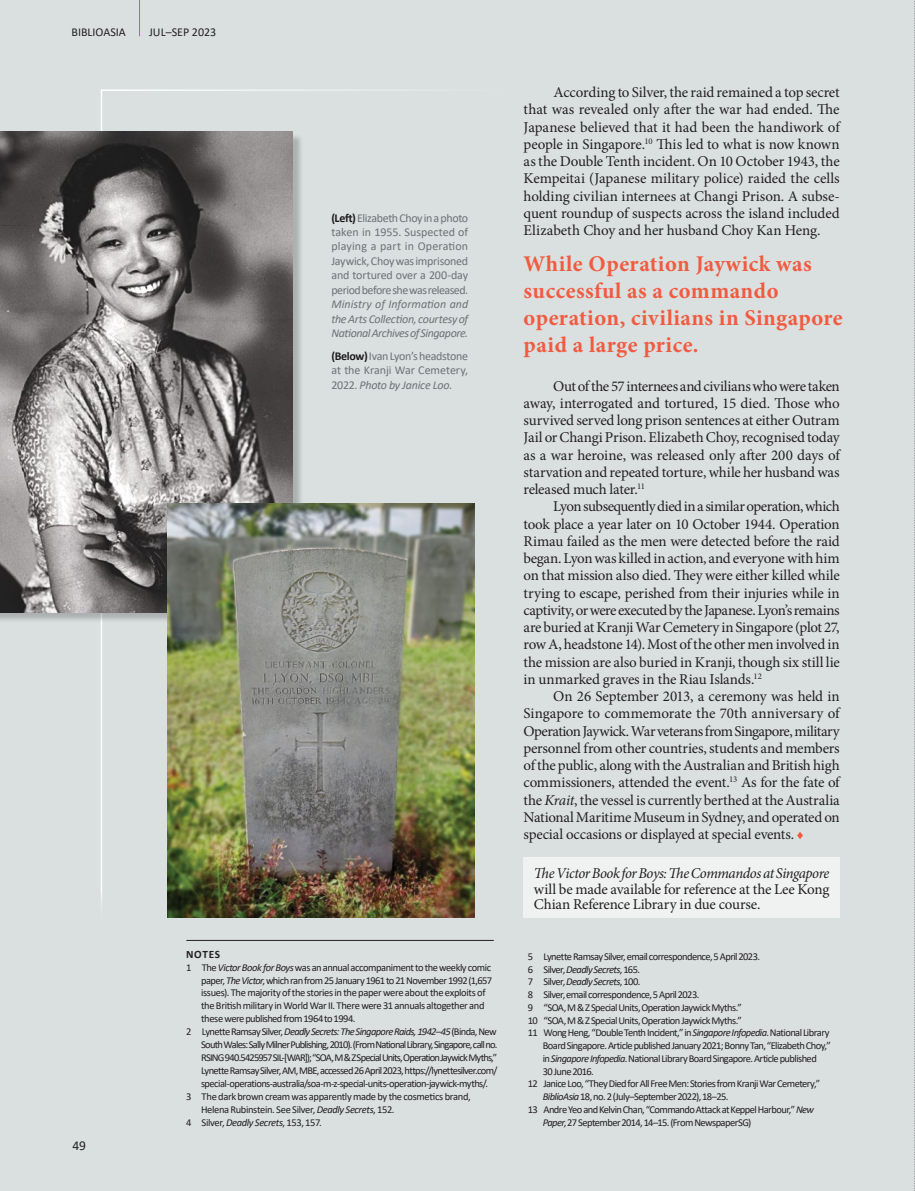
<style>
.page{position:relative;width:915px;height:1191px;background:#fff}
.page>*{position:absolute;margin:0;border:0;box-sizing:border-box;transform-origin:0 0}
.t1{font:700 22.5px/27px "Minion Pro";letter-spacing:.02em;color:#f15b40}
.t2{font:15px/17.2px "Minion Pro";letter-spacing:-.015em;color:#231f20;text-align:justify}
.t3{font:italic 15px "Minion Pro";letter-spacing:-.03em;color:#231f20}
.t4{font:13.5px "Calibri";color:#231f20}
.t5{font:12px/14.4px "Calibri";letter-spacing:-.025em;color:#808285;text-align:justify}
.t6{font:italic 12px/14.4px "Calibri";letter-spacing:-.035em;color:#808285;text-align:justify}
.t7{font:12px "Calibri";color:#231f20}
.t8{font:700 11.25px "Calibri";letter-spacing:.06em;color:#231f20}
.t9{font:10.5px "Calibri";letter-spacing:-.055em;color:#231f20}
.t10{font:10.5px "Calibri";letter-spacing:-.035em;color:#231f20}
.t11{font:10.5px "Calibri";letter-spacing:-.075em;color:#231f20}
.t12{font:10.5px "Calibri";letter-spacing:-.08em;color:#231f20}
.t13{font:italic 10.5px "Calibri";letter-spacing:-.06em;color:#231f20}
.s1{font-weight:700;color:#231f20}
.s2{font-style:italic}
.s3{font-style:normal}
</style>
<div class="page">
<div style="left:0;top:0;width:914px;height:1191px;background:#dae0e0"></div>
<svg style="left:100px;top:89px;width:375px;height:829px"></svg>
<div style="left:0;top:133px;width:303px;height:490px;background:#231f20;opacity:.25"></div>
<img style="left:0;top:132px;width:293px;height:480px">
<hr style="left:186px;top:940px;width:307px;height:1px;background:#231f20">
<img style="left:167px;top:503px;width:307px;height:414px">
<svg style="left:797px;top:832px;width:5px;height:7px"></svg>
<div style="left:61px;top:889px;width:79px;height:80px;background:#dae0e0;border-radius:50%"></div>
<div style="left:523px;top:857px;width:316px;height:60px;background:#f0f2f1"></div>
<hr style="left:139px;top:0;width:1px;height:36px;background:#f15b40">
<svg style="left:914px;top:0;width:1px;height:1191px"></svg>
<p class="t7" style="left:71px;top:24px;width:56px">BIBLIOASIA</p>
<p class="t7" style="left:149px;top:24px;width:69px">JUL–SEP 2023</p>
<p class="t5" style="left:331px;top:210px;width:138px"><span class="s1">(Left)</span> Elizabeth Choy in a photo taken in 1955. Suspected of playing a part in Operation Jaywick, Choy was imprisoned and tortured over a 200-day period before she was released.</p>
<p class="t6" style="left:331px;top:296px;width:138px">Ministry of Information and the Arts Collection, courtesy of National Archives of Singapore.</p>
<p class="t5" style="left:331px;top:348px;width:138px"><span class="s1">(Below)</span> Ivan Lyon’s headstone at the Kranji War Cemetery, 2022. <span class="s2">Photo by Janice Loo.</span></p>
<p class="t4" style="left:72px;top:1136px;width:15px">49</p>
<p class="t8" style="left:186px;top:946px;width:35px">NOTES</p>
<p class="t9" style="left:186px;top:960px;width:306px">1 The <span class="s2">Victor Book for Boys</span> was an annual accompaniment to the weekly comic</p>
<p class="t9" style="left:201px;top:972px;width:292px">paper, <span class="s2">The Victor</span>, which ran from 25 January 1961 to 21 November 1992 (1,657</p>
<p class="t10" style="left:201px;top:985px;width:286px">issues). The majority of the stories in the paper were about the exploits of</p>
<p class="t10" style="left:201px;top:998px;width:285px">the British military in World War II. There were 31 annuals altogether and</p>
<p class="t9" style="left:201px;top:1011px;width:156px">these were published from 1964 to 1994.</p>
<p class="t13" style="left:186px;top:1024px;width:312px"><span class="s3">2 Lynette Ramsay Silver,</span> Deadly Secrets: The Singapore Raids, 1942–45 <span class="s3">(Binda, New</span></p>
<p class="t11" style="left:201px;top:1037px;width:298px">South Wales: Sally Milner Publishing,2010).(From NationalLibrary,Singapore,callno.</p>
<p class="t12" style="left:201px;top:1050px;width:297px">RSING 940.5425957 SIL-[WAR]);“SOA,M &amp; Z SpecialUnits,Operation Jaywick Myths,”</p>
<p class="t9" style="left:201px;top:1063px;width:298px">Lynette Ramsay Silver, AM, MBE, accessed 26 April 2023, https://lynettesilver.com/</p>
<p class="t9" style="left:201px;top:1076px;width:288px">special-operations-australia/soa-m-z-special-units-operation-jaywick-myths/.</p>
<p class="t10" style="left:186px;top:1089px;width:286px">3 The dark brown cream was apparently made by the cosmetics brand,</p>
<p class="t10" style="left:201px;top:1101px;width:195px">Helena Rubinstein. See Silver, <span class="s2">Deadly Secrets</span>, 152.</p>
<p class="t10" style="left:186px;top:1114px;width:137px">4 Silver, <span class="s2">Deadly Secrets</span>, 153, 157.</p>
<p class="t2" style="left:523px;top:84px;width:317px;text-indent:30px">According to Silver, the raid remained a top secret that was revealed only after the war had ended. The Japanese believed that it had been the handiwork of people in Singapore.<sup>10</sup> This led to what is now known as the Double Tenth incident. On 10 October 1943, the Kempeitai (Japanese military police) raided the cells holding civilian internees at Changi Prison. A subse&shy;quent roundup of suspects across the island included Elizabeth Choy and her husband Choy Kan Heng.</p>
<h1 class="t1" style="left:523px;top:250px;width:320px">While Operation Jaywick was successful as a commando operation, civilians in Singapore paid a large price.</h1>
<p class="t2" style="left:523px;top:377px;width:317px;text-indent:30px">Out of the 57 internees and civilians who were taken away, interrogated and tortured, 15 died. Those who survived served long prison sentences at either Outram Jail or Changi Prison. Elizabeth Choy, recognised today as a war heroine, was released only after 200 days of starvation and repeated torture, while her husband was released much later.<sup>11</sup></p>
<p class="t2" style="left:523px;top:498px;width:317px;text-indent:30px">Lyon subsequently died in a similar operation, which took place a year later on 10 October 1944. Operation Rimau failed as the men were detected before the raid began. Lyon was killed in action, and everyone with him on that mission also died. They were either killed while trying to escape, perished from their injuries while in captivity, or were executed by the Japanese. Lyon’s remains are buried at Kranji War Cemetery in Singapore (plot 27, row A, headstone 14). Most of the other men involved in the mission are also buried in Kranji, though six still lie in unmarked graves in the Riau Islands.<sup>12</sup></p>
<p class="t2" style="left:523px;top:688px;width:317px;text-indent:30px">On 26 September 2013, a ceremony was held in Singapore to commemorate the 70th anniversary of Operation Jaywick. War veterans from Singapore, military personnel from other countries, students and members of the public, along with the Australian and British high commissioners, attended the event.<sup>13</sup> As for the fate of the <span class="s2">Krait</span>, the vessel is currently berthed at the Australia National Maritime Museum in Sydney, and operated on special occasions or displayed at special events.</p>
<p class="t3" style="left:533px;top:862px;width:297px">The Victor Book for Boys: The Commandos at Singapore</p>
<p class="t2" style="left:533px;top:881px;width:297px;line-height:15.8px">will be made available for reference at the Lee Kong<br>Chian Reference Library in due course.</p>
<p class="t9" style="left:527px;top:949px;width:234px">5 Lynette Ramsay Silver, email correspondence, 5 April 2023.</p>
<p class="t9" style="left:527px;top:961px;width:114px">6 Silver, <span class="s2">Deadly Secrets</span>, 165.</p>
<p class="t9" style="left:527px;top:974px;width:114px">7 Silver, <span class="s2">Deadly Secrets</span>, 100.</p>
<p class="t9" style="left:527px;top:987px;width:173px">8 Silver, email correspondence, 5 April 2023.</p>
<p class="t9" style="left:527px;top:1000px;width:215px">9 “SOA, M &amp; Z Special Units, Operation Jaywick Myths.”</p>
<p class="t9" style="left:527px;top:1012px;width:215px">10 “SOA, M &amp; Z Special Units, Operation Jaywick Myths.”</p>
<p class="t9" style="left:527px;top:1025px;width:303px">11 Wong Heng, “Double Tenth Incident,” in <span class="s2">Singapore Infopedia</span>. National Library</p>
<p class="t9" style="left:542px;top:1038px;width:289px">Board Singapore. Article published January 2021; Bonny Tan, “Elizabeth Choy,”</p>
<p class="t9" style="left:542px;top:1051px;width:275px">in <span class="s2">Singapore Infopedia</span>. National Library Board Singapore. Article published</p>
<p class="t9" style="left:542px;top:1063px;width:53px">30 June 2016.</p>
<p class="t9" style="left:527px;top:1076px;width:294px">12 Janice Loo, “They Died for All Free Men: Stories from Kranji War Cemetery,”</p>
<p class="t9" style="left:542px;top:1089px;width:187px"><span class="s2">BiblioAsia</span> 18, no. 2 (July–September 2022), 18–25.</p>
<p class="t9" style="left:527px;top:1102px;width:288px">13 Andre Yeo and Kelvin Chan, “Commando Attack at Keppel Harbour,” <span class="s2">New</span></p>
<p class="t9" style="left:542px;top:1114px;width:210px"><span class="s2">Paper</span>, 27 September 2014, 14–15. (From NewspaperSG)</p>
</div>
